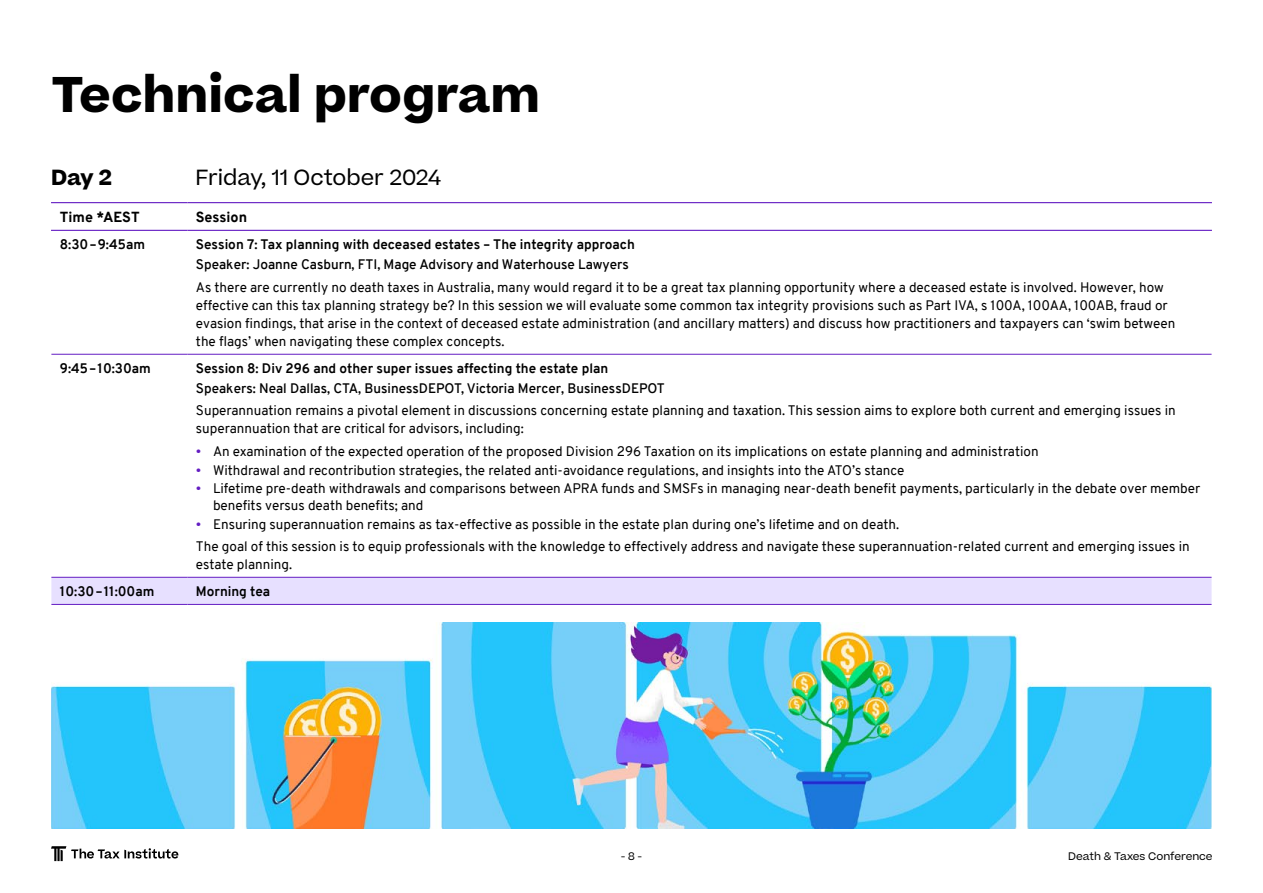
<style>
.page{position:relative;width:1263px;height:893px;background:#fff}
.page>*{position:absolute;margin:0;border:0;box-sizing:border-box;transform-origin:0 0}
.t1{font:700 48px "Beatrice";color:#000}
.t2{font:21px "Beatrice";color:#000}
.t3{font:700 21px "Beatrice";color:#000}
.t4{font:800 14.25px "Overpass";color:#000}
.t5{font:13.5px/18px "Overpass";color:#000}
.t6{font:700 13.5px "Overpass";color:#000}
.t7{font:600 13.5px "Overpass";color:#000}
.t8{font:10.5px "Beatrice";color:#000}
.s1{color:#641dc3}
</style>
<div class="page">
<div style="left:51px;top:578px;width:1160px;height:26px;background:#e7e0ff"></div>
<hr style="left:51px;top:354px;width:136px;height:1px;background:#641dc3">
<hr style="left:187px;top:354px;width:1024px;height:1px;background:#641dc3">
<hr style="left:51px;top:577px;width:136px;height:1px;background:#641dc3">
<hr style="left:187px;top:577px;width:1024px;height:1px;background:#641dc3">
<hr style="left:51px;top:604px;width:136px;height:1px;background:#641dc3">
<hr style="left:187px;top:604px;width:1024px;height:1px;background:#641dc3">
<hr style="left:51px;top:202px;width:136px;height:1px;background:#641dc3">
<hr style="left:51px;top:230px;width:136px;height:1px;background:#641dc3">
<hr style="left:187px;top:202px;width:1025px;height:1px;background:#641dc3">
<hr style="left:187px;top:230px;width:1025px;height:1px;background:#641dc3">
<img style="left:51px;top:623px;width:1160px;height:205px">
<svg style="left:51px;top:846px;width:127px;height:15px"></svg>
<h1 class="t1" style="left:51px;top:61px;width:490px">Technical program</h1>
<h2 class="t3" style="left:51px;top:163px;width:62px">Day 2</h2>
<h2 class="t2" style="left:196px;top:164px;width:247px">Friday, 11 October 2024</h2>
<p class="t4" style="left:60px;top:207px;width:81px">Time *AEST</p>
<p class="t4" style="left:196px;top:207px;width:53px">Session</p>
<p class="t6" style="left:60px;top:235px;width:87px">8:30–9:45am</p>
<p class="t6" style="left:196px;top:235px;width:440px">Session 7: Tax planning with deceased estates – The integrity approach</p>
<p class="t7" style="left:196px;top:255px;width:434px">Speaker: Joanne Casburn, FTI, Mage Advisory and Waterhouse Lawyers</p>
<p class="t5" style="left:196px;top:278px;width:981px">As there are currently no death taxes in Australia, many would regard it to be a great tax planning opportunity where a deceased estate is involved. However, how effective can this tax planning strategy be? In this session we will evaluate some common tax integrity provisions such as Part IVA, s 100A, 100AA, 100AB, fraud or evasion findings, that arise in the context of deceased estate administration (and ancillary matters) and discuss how practitioners and taxpayers can ‘swim between the flags’ when navigating these complex concepts.</p>
<p class="t6" style="left:60px;top:358px;width:93px">9:45–10:30am</p>
<p class="t6" style="left:196px;top:358px;width:414px">Session 8: Div 296 and other super issues affecting the estate plan</p>
<p class="t7" style="left:196px;top:379px;width:470px">Speakers: Neal Dallas, CTA, BusinessDEPOT, Victoria Mercer, BusinessDEPOT</p>
<p class="t5" style="left:196px;top:402px;width:981px">Superannuation remains a pivotal element in discussions concerning estate planning and taxation. This session aims to explore both current and emerging issues in superannuation that are critical for advisors, including:</p>
<p class="t5" style="left:196px;top:442px;width:844px"><span class="s1">•</span> An examination of the expected operation of the proposed Division 296 Taxation on its implications on estate planning and administration</p>
<p class="t5" style="left:196px;top:461px;width:710px"><span class="s1">•</span> Withdrawal and recontribution strategies, the related anti-avoidance regulations, and insights into the ATO’s stance</p>
<p class="t5" style="left:213px;top:480px;width:989px;line-height:16.5px;text-indent:-17px"><span class="s1">•</span> Lifetime pre-death withdrawals and comparisons between APRA funds and SMSFs in managing near-death benefit payments, particularly in the debate over member benefits versus death benefits; and</p>
<p class="t5" style="left:196px;top:513px;width:995px;line-height:22.2px"><span class="s1">•</span> Ensuring superannuation remains as tax-effective as possible in the estate plan during one’s lifetime and on death.<br>The goal of this session is to equip professionals with the knowledge to effectively address and navigate these superannuation-related current and emerging issues in</p>
<p class="t5" style="left:196px;top:555px;width:98px">estate planning.</p>
<p class="t6" style="left:60px;top:582px;width:96px">10:30–11:00am</p>
<p class="t6" style="left:196px;top:582px;width:76px">Morning tea</p>
<p class="t8" style="left:621px;top:849px;width:23px">- 8 -</p>
<p class="t8" style="left:1068px;top:849px;width:146px">Death &amp; Taxes Conference</p>
</div>
